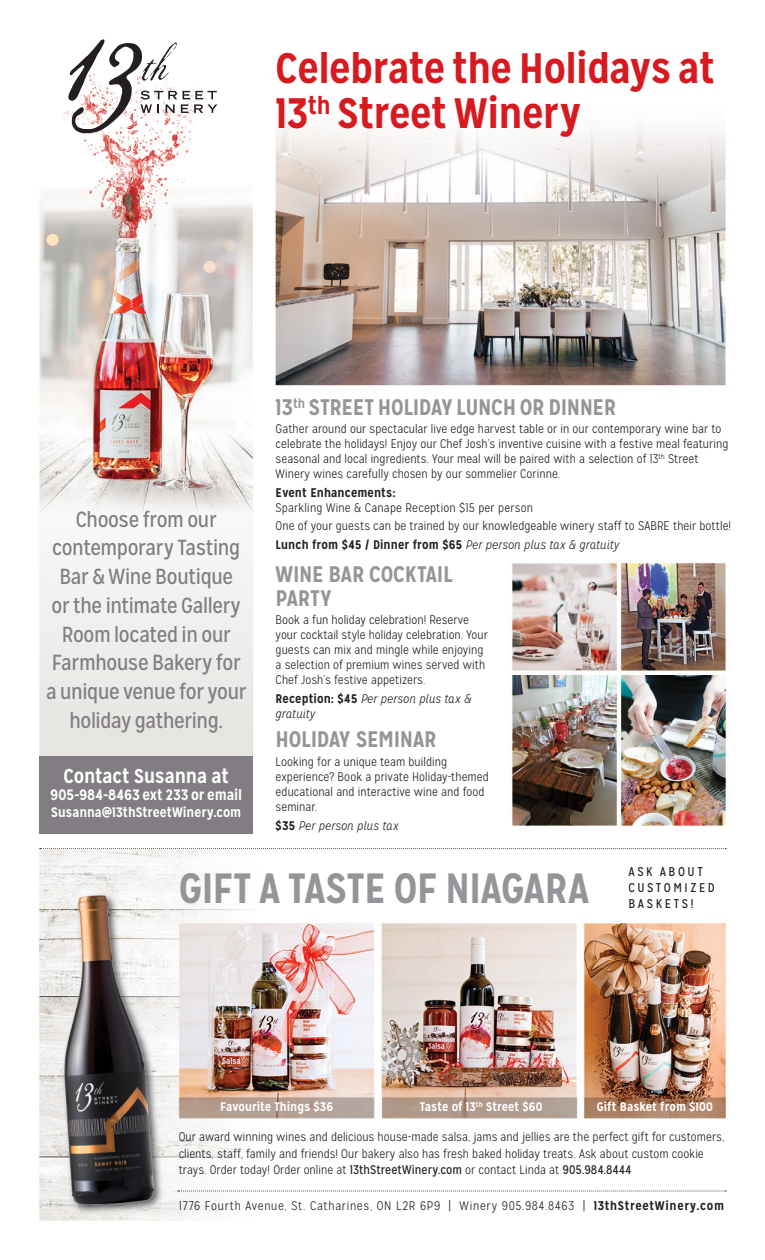
<style>
.page{position:relative;width:765px;height:1260px;background:#fff}
.page>*{position:absolute;margin:0;border:0;box-sizing:border-box;transform-origin:0 0}
.t1{font:700 42.5px/45px "Mission Gothic";letter-spacing:-.015em;color:#d71920}
.t2{font:700 42.25px "Mission Gothic";letter-spacing:-.02em;color:#939598}
.t3{font:700 22.5px/23.8px "Mission Gothic";letter-spacing:-.015em;color:#939598}
.t4{font:21.88px/28.8px "Mission Gothic";letter-spacing:-.015em;color:#817d82;text-align:center}
.t5{font:700 20px "Mission Gothic";letter-spacing:-.01em;color:#fff}
.t6{font:700 15px "Mission Gothic";letter-spacing:-.005em;color:#fff}
.t7{font:700 13.75px "Mission Gothic";color:#fff}
.t8{font:12.62px/16.2px "Mission Gothic";letter-spacing:.2em;color:#231f20}
.t9{font:300 12.5px/15px "Mission Gothic";letter-spacing:.005em;color:#231f20}
.t10{font:300 12.5px "Mission Gothic";letter-spacing:.055em;color:#231f20}
.t11{font:italic 300 12.5px/15px "Mission Gothic";letter-spacing:.015em;color:#231f20}
.t12{font:700 12.5px "Mission Gothic";color:#fff}
.t13{font:700 12.5px "Mission Gothic";letter-spacing:.005em;color:#231f20}
.s1{font-weight:700}
.s2{font-style:italic}
.s3{font-weight:700;font-style:normal}
.s4{font-weight:400}
</style>
<div class="page">
<img style="left:39px;top:124px;width:689px;height:1097px">
<div style="left:58px;top:29px;width:170px;height:115px;background:#fff"></div>
<svg style="left:68px;top:39px;width:149px;height:94px"></svg>
<div style="left:39px;top:756px;width:214px;height:77px;background:#817d82"></div>
<svg style="left:178px;top:1191px;width:548px;height:1px"></svg>
<svg style="left:40px;top:848px;width:686px;height:1px"></svg>
<h1 class="t1" style="left:276px;top:45px;width:441px">Celebrate the Holidays at<br>13<sup>th</sup> Street Winery</h1>
<h3 class="t4" style="left:46px;top:505px;width:202px">Choose from our contemporary Tasting<br>Bar &amp; Wine Boutique<br>or the intimate Gallery<br>Room located in our<br>Farmhouse Bakery for a unique venue for your holiday gathering.</h3>
<h3 class="t5" style="left:63px;top:763px;width:167px">Contact Susanna at</h3>
<p class="t6" style="left:50px;top:785px;width:193px">905-984-8463 ext 233 or email</p>
<p class="t7" style="left:51px;top:804px;width:191px">Susanna@13thStreetWinery.com</p>
<h3 class="t3" style="left:276px;top:395px;width:342px">13<sup>th</sup> Street Holiday Lunch OR Dinner</h3>
<p class="t9" style="left:276px;top:422px;width:454px">Gather around our spectacular live edge harvest table or in our contemporary wine bar to celebrate the holidays! Enjoy our Chef Josh’s inventive cuisine with a festive meal featuring seasonal and local ingredients. Your meal will be paired with a selection of 13<sup>th</sup> Street Winery wines carefully chosen by our sommelier Corinne.</p>
<p class="t13" style="left:276px;top:485px;width:121px">Event Enhancements:</p>
<p class="t9" style="left:276px;top:498px;width:457px;line-height:18.6px">Sparkling Wine &amp; Canape Reception $15 per person<br>One of your guests can be trained by our knowledgeable winery staff to SABRE their bottle!<br><span class="s1">Lunch from $45 / Dinner from $65</span> <span class="s2">Per person plus tax &amp; gratuity</span></p>
<h3 class="t3" style="left:276px;top:562px;width:179px">Wine Bar Cocktail<br>Party</h3>
<p class="t9" style="left:276px;top:613px;width:214px">Book a fun holiday celebration! Reserve your cocktail style holiday celebration. Your guests can mix and mingle while enjoying a selection of premium wines served with Chef Josh’s festive appetizers.</p>
<p class="t11" style="left:276px;top:691px;width:197px"><span class="s3">Reception: $45</span> Per person plus tax &amp; gratuity</p>
<h3 class="t3" style="left:276px;top:728px;width:163px">Holiday Seminar</h3>
<p class="t9" style="left:276px;top:754px;width:215px">Looking for a unique team building experience? Book a private Holiday-themed educational and interactive wine and food seminar.</p>
<p class="t11" style="left:276px;top:818px;width:124px"><span class="s3">$35</span> Per person plus tax</p>
<h2 class="t2" style="left:179px;top:862px;width:412px">Gift a taste of niagara</h2>
<p class="t8" style="left:628px;top:863px;width:88px">Ask about customized bas kets!</p>
<p class="t12" style="left:220px;top:1099px;width:114px">Favourite Things $36</p>
<p class="t12" style="left:420px;top:1099px;width:124px">Taste of 13<sup>th</sup> Street $60</p>
<p class="t12" style="left:597px;top:1099px;width:117px">Gift Basket from $100</p>
<p class="t9" style="left:179px;top:1129px;width:547px;line-height:16.2px">Our award winning wines and delicious house-made salsa, jams and jellies are the perfect gift for customers, clients, staff, family and friends! Our bakery also has fresh baked holiday treats. Ask about custom cookie trays. Order today! Order online at <span class="s4">13thStreetWinery.com</span> or contact Linda at <span class="s4">905.984.8444</span></p>
<p class="t10" style="left:179px;top:1198px;width:547px">1776 Fourth Avenue, St. Catharines, ON L2R 6P9 | Winery 905.984.8463 | <span class="s1">13thStreetWinery.com</span></p>
</div>
